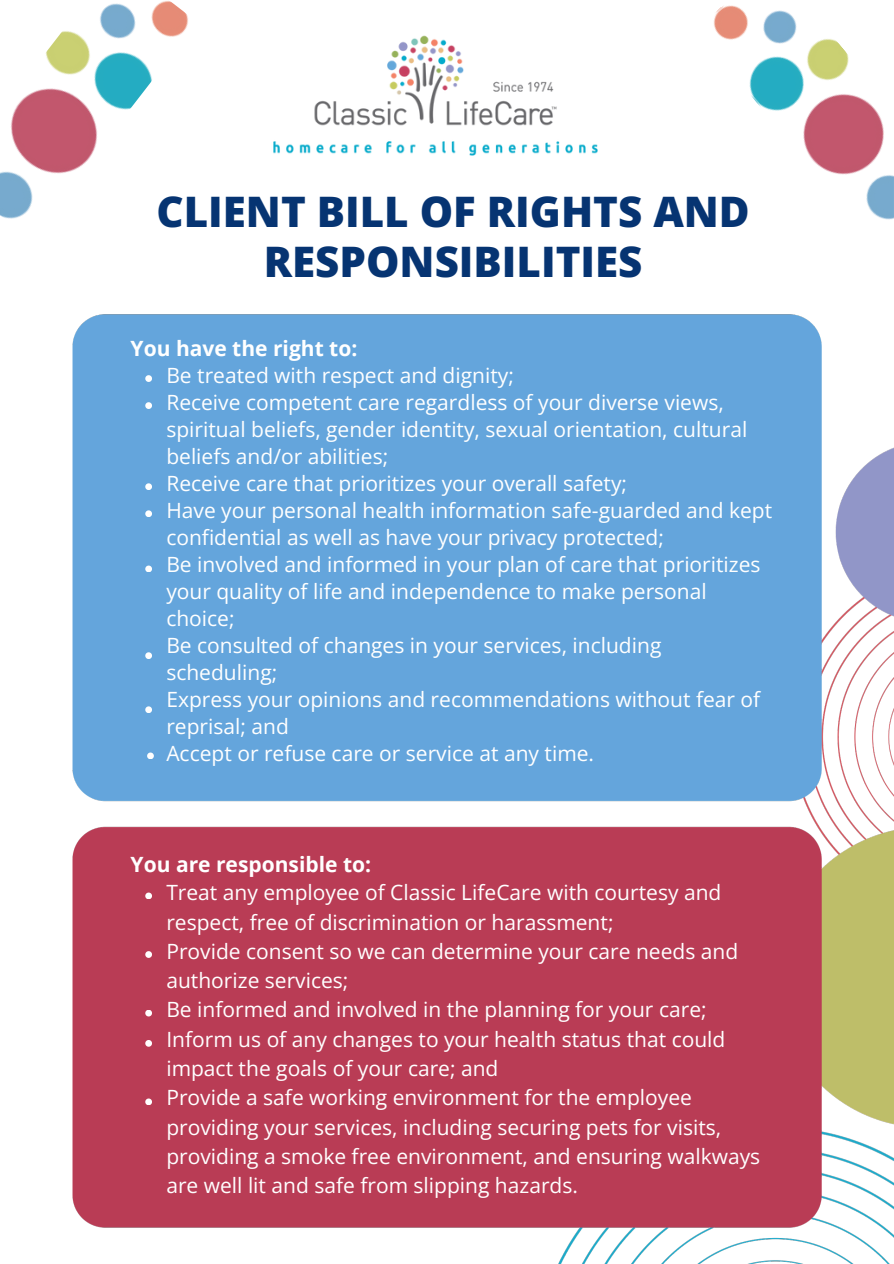
<style>
.page{position:relative;width:894px;height:1264px;background:#fff}
.page>*{position:absolute;margin:0;border:0;box-sizing:border-box;transform-origin:0 0}
.t1{font:800 42px/49.5px "Open Sans";color:#063472;text-align:center}
.t2{font:21px/27px "Open Sans";color:#fff}
.t3{font:700 21px "Open Sans";color:#fff}
</style>
<div class="page">
<img style="left:72px;top:314px;width:821px;height:949px">
<img style="left:273px;top:35px;width:325px;height:121px">
<img style="left:714px;top:5px;width:179px;height:215px">
<svg style="left:145px;top:375px;width:7px;height:7px"></svg>
<svg style="left:145px;top:402px;width:7px;height:7px"></svg>
<svg style="left:145px;top:483px;width:7px;height:7px"></svg>
<svg style="left:145px;top:510px;width:7px;height:7px"></svg>
<svg style="left:145px;top:565px;width:7px;height:7px"></svg>
<svg style="left:145px;top:652px;width:7px;height:7px"></svg>
<svg style="left:145px;top:706px;width:7px;height:7px"></svg>
<svg style="left:147px;top:752px;width:7px;height:7px"></svg>
<svg style="left:145px;top:892px;width:7px;height:7px"></svg>
<svg style="left:145px;top:951px;width:7px;height:6px"></svg>
<svg style="left:145px;top:1009px;width:7px;height:7px"></svg>
<svg style="left:145px;top:1039px;width:7px;height:7px"></svg>
<img style="left:0;top:0;width:188px;height:219px">
<svg style="left:145px;top:1098px;width:7px;height:7px"></svg>
<p class="t1" style="left:156px;top:186px;width:594px">CLIENT BILL OF RIGHTS AND<br>RESPONSIBILITIES</p>
<p class="t3" style="left:131px;top:334px;width:228px">You have the right to:</p>
<p class="t2" style="left:166px;top:361px;width:607px">Be treated with respect and dignity;<br>Receive competent care regardless of your diverse views, spiritual beliefs, gender identity, sexual orientation, cultural beliefs and/or abilities;<br>Receive care that prioritizes your overall safety;<br>Have your personal health information safe-guarded and kept confidential as well as have your privacy protected;<br>Be involved and informed in your plan of care that prioritizes your quality of life and independence to make personal choice;<br>Be consulted of changes in your services, including scheduling;<br>Express your opinions and recommendations without fear of reprisal; and<br>Accept or refuse care or service at any time.</p>
<h2 class="t3" style="left:131px;top:849px;width:242px">You are responsible to:</h2>
<p class="t2" style="left:166px;top:877px;width:556px;line-height:29.2px">Treat any employee of Classic LifeCare with courtesy and respect, free of discrimination or harassment;</p>
<h2 class="t2" style="left:166px;top:936px;width:573px;line-height:29.2px">Provide consent so we can determine your care needs and authorize services;</h2>
<p class="t2" style="left:166px;top:995px;width:541px">Be informed and involved in the planning for your care;</p>
<p class="t2" style="left:166px;top:1023px;width:560px;line-height:29.2px">Inform us of any changes to your health status that could impact the goals of your care; and</p>
<p class="t2" style="left:166px;top:1082px;width:595px;line-height:29.2px">Provide a safe working environment for the employee providing your services, including securing pets for visits, providing a smoke free environment, and ensuring walkways are well lit and safe from slipping hazards.</p>
</div>
